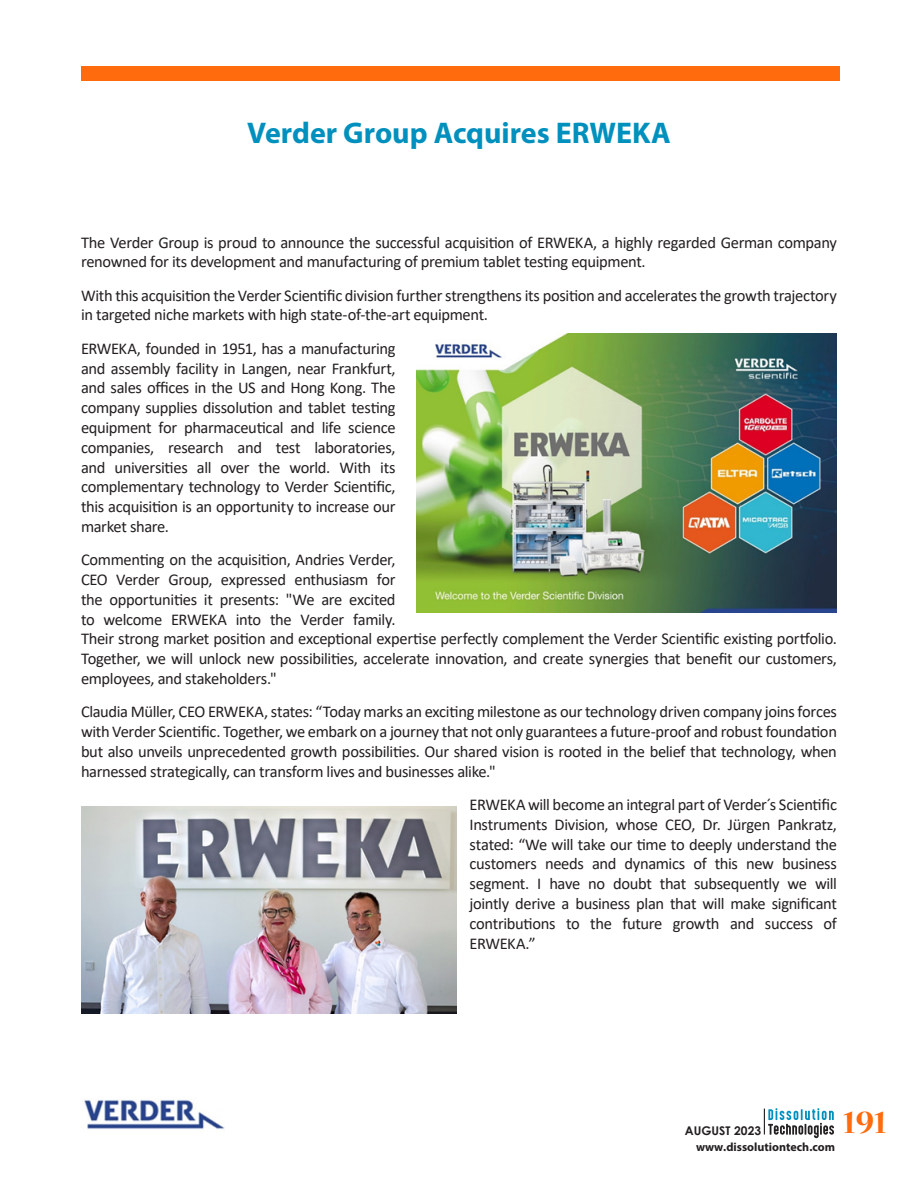
<style>
.page{position:relative;width:918px;height:1188px;background:#fff}
.page>*{position:absolute;margin:0;border:0;box-sizing:border-box;transform-origin:0 0}
.t1{font:700 36px "Nueva Std";color:#ff6b0d}
.Author_Credit{font:700 30px "Myriad Pro";color:#0090be}
.BODY_COPY{font:16.5px/19.8px "Calibri";letter-spacing:-.02em;color:#231f20}
.t2{font:700 12px "Myriad Pro";color:#231f20}
.t3{font:700 12px "Century Gothic";color:#231f20}
</style>
<div class="page">
<svg style="left:764px;top:1108px;width:70px;height:30px"></svg>
<div style="left:81px;top:67px;width:759px;height:14px;background:#ff6b0d"></div>
<img style="left:84px;top:1100px;width:141px;height:29px">
<img style="left:416px;top:334px;width:421px;height:279px">
<img style="left:81px;top:806px;width:375px;height:207px">
<p class="Author_Credit" style="left:247px;top:114px;width:425px">Verder Group Acquires ERWEKA</p>
<p class="BODY_COPY" style="left:81px;top:232px;width:757px">The Verder Group is proud to announce the successful acquisition of ERWEKA, a highly regarded German company renowned for its development and manufacturing of premium tablet testing equipment.</p>
<p class="BODY_COPY" style="left:81px;top:285px;width:757px">With this acquisition the Verder Scientific division further strengthens its position and accelerates the growth trajectory in targeted niche markets with high state-of-the-art equipment.</p>
<p class="BODY_COPY" style="left:81px;top:338px;width:316px;text-align:justify">ERWEKA, founded in 1951, has a manufacturing and assembly facility in Langen, near Frankfurt, and sales offices in the US and Hong Kong. The company supplies dissolution and tablet testing equipment for pharmaceutical and life science companies, research and test laboratories, and universities all over the world. With its complementary technology to Verder Scientific, this acquisition is an opportunity to increase our market share.</p>
<p class="BODY_COPY" style="left:81px;top:549px;width:758px">Commenting on the acquisition, Andries Verder,<br>CEO Verder Group, expressed enthusiasm for<br>the opportunities it presents: "We are excited<br>to welcome ERWEKA into the Verder family.<br>Their strong market position and exceptional expertise perfectly complement the Verder Scientific existing portfolio.<br>Together, we will unlock new possibilities, accelerate innovation, and create synergies that benefit our customers, employees, and stakeholders."</p>
<p class="BODY_COPY" style="left:81px;top:702px;width:758px;text-align:justify">Claudia Müller, CEO ERWEKA, states: “Today marks an exciting milestone as our technology driven company joins forces with Verder Scientific. Together, we embark on a journey that not only guarantees a future-proof and robust foundation but also unveils unprecedented growth possibilities. Our shared vision is rooted in the belief that technology, when harnessed strategically, can transform lives and businesses alike."</p>
<p class="BODY_COPY" style="left:470px;top:794px;width:369px;text-align:justify">ERWEKA will become an integral part of Verder´s Scientific Instruments Division, whose CEO, Dr. Jürgen Pankratz, stated: “We will take our time to deeply understand the customers needs and dynamics of this new business segment. I have no doubt that subsequently we will jointly derive a business plan that will make significant contributions to the future growth and success of ERWEKA.”</p>
<p class="t3" style="left:685px;top:1121px;width:78px">AUGUST 2023</p>
<p class="t2" style="left:696px;top:1139px;width:141px">www.dissolutiontech.com</p>
<h1 class="t1" style="left:843px;top:1105px;width:45px">191</h1>
</div>
